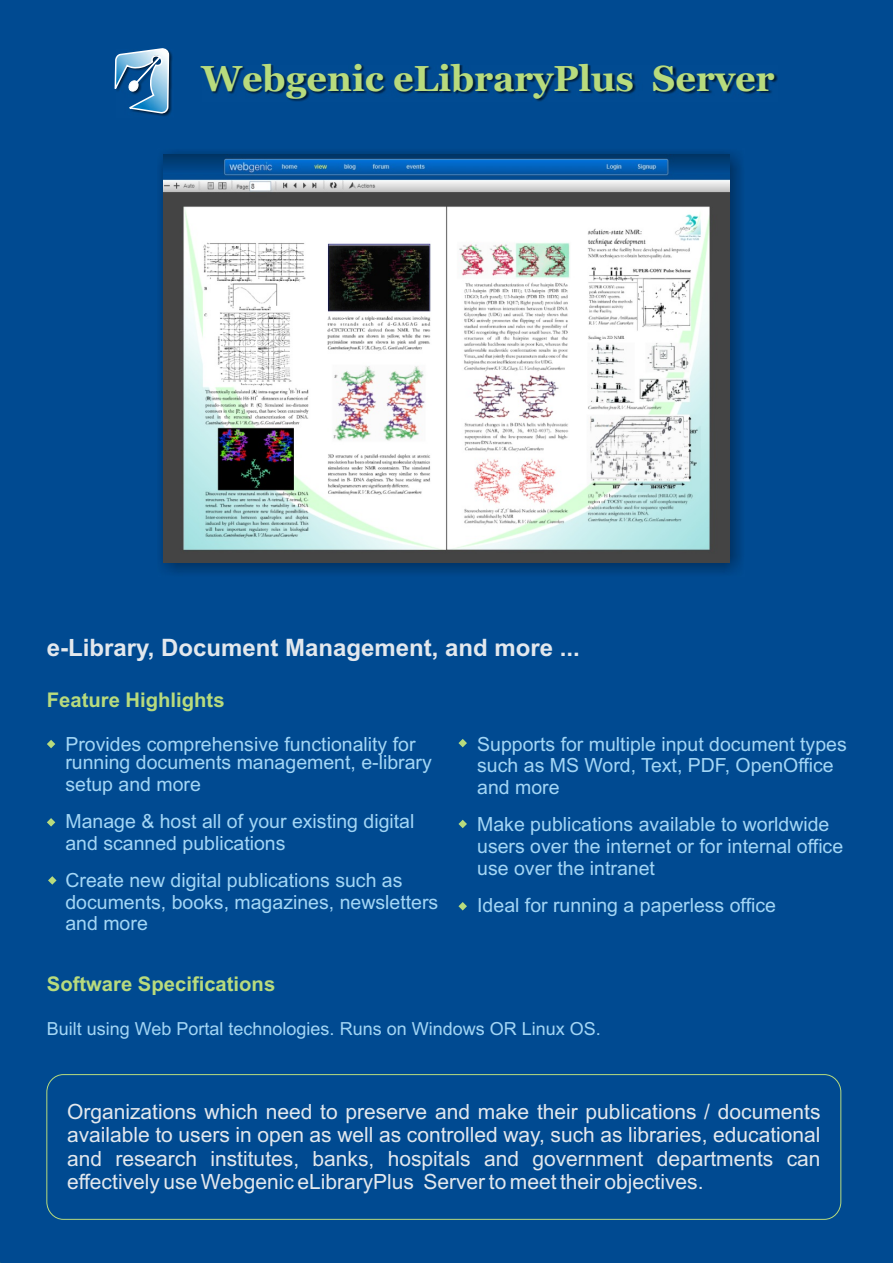
<style>
.page{position:relative;width:893px;height:1263px;background:#004a91}
.page>*{position:absolute;margin:0;border:0;box-sizing:border-box;transform-origin:0 0}
.t1{font:700 36px "Georgia";color:#b8db7d}
.t2{font:700 24px "Arial";color:#e3e8ed}
.t3{font:21px/23.4px "Arial";color:#e3e8ed;text-align:justify}
.t4{font:700 20.25px "Arial";color:#b8db7d}
.t5{font:19.5px/21.8px "Arial";color:#a3d6f5}
.t6{font:18px "Arial";color:#a3d6f5}
</style>
<div class="page">
<svg style="left:48px;top:876px;width:9px;height:9px"></svg>
<svg style="left:47px;top:818px;width:8px;height:8px"></svg>
<svg style="left:47px;top:740px;width:8px;height:8px"></svg>
<img style="left:144px;top:51px;width:29px;height:65px">
<svg style="left:114px;top:48px;width:56px;height:65px"></svg>
<img style="left:202px;top:65px;width:576px;height:37px">
<svg style="left:458px;top:820px;width:9px;height:8px"></svg>
<svg style="left:458px;top:739px;width:9px;height:8px"></svg>
<div style="left:47px;top:1074px;width:794px;height:145px;border:1px solid #b8db7d;border-radius:17px"></div>
<svg style="left:458px;top:902px;width:9px;height:8px"></svg>
<img style="left:160px;top:151px;width:581px;height:422px">
<img style="left:163px;top:155px;width:567px;height:407px">
<h1 class="t1" style="left:201px;top:63px;width:575px">Webgenic eLibraryPlus Server</h1>
<p class="t2" style="left:47px;top:638px;width:535px">e-Library, Document Management, and more ...</p>
<p class="t4" style="left:47px;top:692px;width:179px">Feature Highlights</p>
<p class="t5" style="left:65px;top:736px;width:368px;line-height:18.5px">Provides comprehensive functionality for running documents management, e-library</p>
<p class="t5" style="left:65px;top:767px;width:350px;line-height:37px">setup and more<br>Manage &amp; host all of your existing digital</p>
<p class="t5" style="left:65px;top:826px;width:339px;line-height:37px">and scanned publications<br>Create new digital publications such as</p>
<p class="t5" style="left:65px;top:893px;width:374px">documents, books, magazines, newsletters and more</p>
<p class="t5" style="left:477px;top:735px;width:371px">Supports for multiple input document types such as MS Word, Text, PDF, OpenOffice and more</p>
<p class="t5" style="left:477px;top:815px;width:367px">Make publications available to worldwide users over the internet or for internal office use over the intranet</p>
<p class="t5" style="left:477px;top:896px;width:300px">Ideal for running a paperless office</p>
<p class="t4" style="left:47px;top:977px;width:230px">Software Specifications</p>
<p class="t6" style="left:47px;top:1021px;width:555px">Built using Web Portal technologies. Runs on Windows OR Linux OS.</p>
<p class="t3" style="left:67px;top:1101px;width:755px">Organizations which need to preserve and make their publications / documents available to users in open as well as controlled way, such as libraries, educational and research institutes, banks, hospitals and government departments can effectively use Webgenic eLibraryPlus Server to meet their objectives.</p>
</div>
